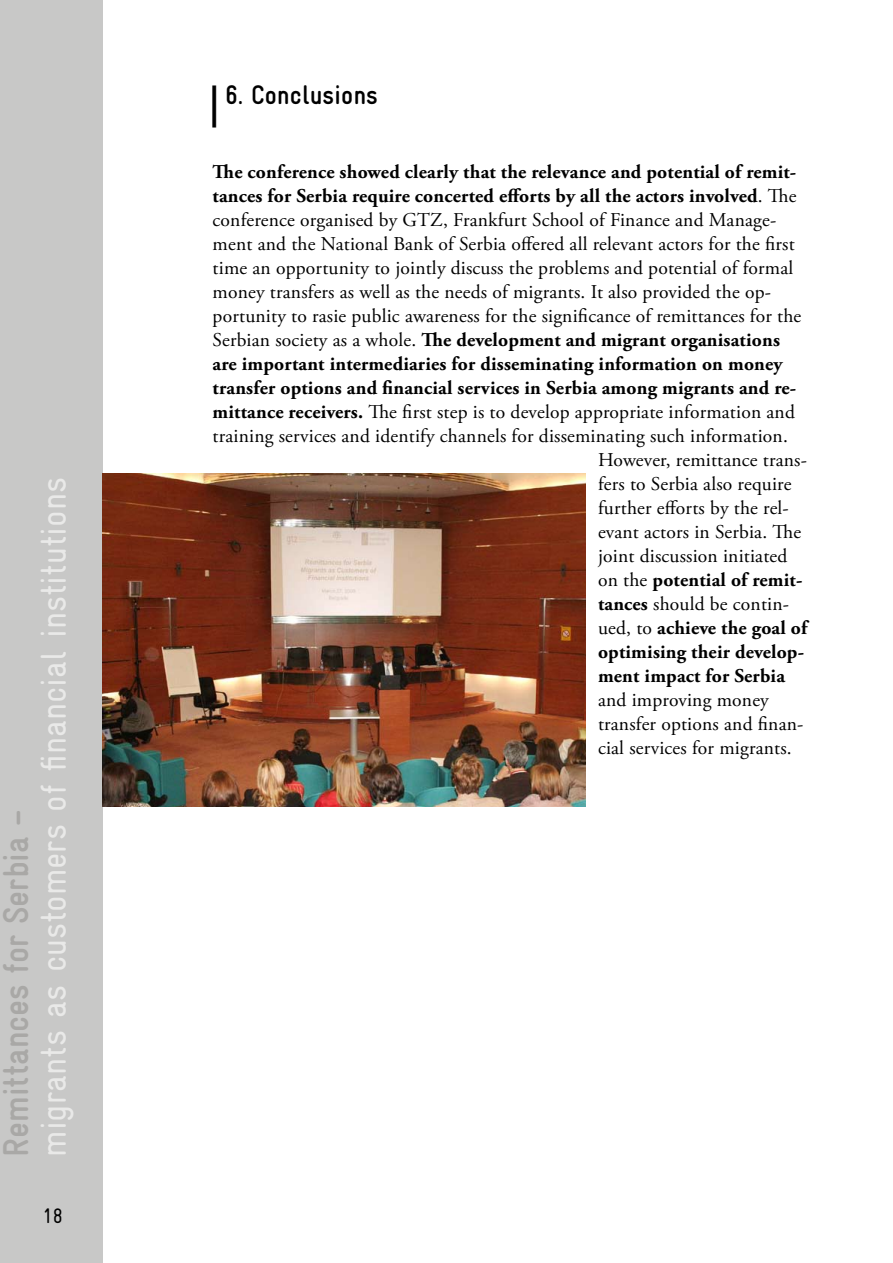
<style>
.page{position:relative;width:893px;height:1263px;background:#fff}
.page>*{position:absolute;margin:0;border:0;box-sizing:border-box;transform-origin:0 0}
.t1{font:condensed 36px "Gravur";color:#e9e9e8}
.t2{font:700 condensed 36px "Gravur";color:#a9a8a6}
.t3{font:700 condensed 27px "Gravur";letter-spacing:.01em;color:#000}
.t4{font:condensed 21px "Gravur";color:#000}
.t5{font:19.5px/24px "Adobe Garamond Pro";letter-spacing:.01em;color:#000}
.t6{font:700 19.5px "Adobe Garamond Pro";letter-spacing:.01em;color:#000}
.s1{font-family:"Adobe Garamond Pro";font-stretch:normal;font-size:42px}
.s2{font-weight:400}
.s3{font-weight:700}
</style>
<div class="page">
<div style="left:0;top:0;width:102px;height:1263px;background:#c8c8c7"></div>
<img style="left:102px;top:474px;width:483px;height:333px">
<h1 class="t2" style="left:-4px;top:1157px;width:349px;rotate:-90deg">Remittances for Serbia –</h1>
<h1 class="t1" style="left:33px;top:1157px;width:681px;rotate:-90deg">migrants as customers of financial institutions</h1>
<p class="t4" style="left:43px;top:1204px;width:22px">18</p>
<h2 class="t3" style="left:209px;top:80px;width:170px"><span class="s1">|</span> 6. Conclusions</h2>
<p class="t6" style="left:213px;top:160px;width:585px">The conference showed clearly that the relevance and potential of remit-</p>
<p class="t6" style="left:213px;top:184px;width:585px">tances for Serbia require concerted efforts by all the actors involved<span class="s2">. The</span></p>
<p class="t5" style="left:213px;top:208px;width:565px">conference organised by GTZ, Frankfurt School of Finance and Manage-</p>
<p class="t5" style="left:213px;top:232px;width:584px">ment and the National Bank of Serbia offered all relevant actors for the first</p>
<p class="t5" style="left:213px;top:256px;width:582px">time an opportunity to jointly discuss the problems and potential of formal</p>
<p class="t5" style="left:213px;top:280px;width:560px">money transfers as well as the needs of migrants. It also provided the op-</p>
<p class="t5" style="left:213px;top:304px;width:590px">portunity to rasie public awareness for the significance of remittances for the</p>
<p class="t6" style="left:213px;top:328px;width:569px"><span class="s2">Serbian society as a whole.</span> The development and migrant organisations</p>
<p class="t6" style="left:213px;top:352px;width:571px">are important intermediaries for disseminating information on money</p>
<p class="t6" style="left:213px;top:376px;width:585px">transfer options and financial services in Serbia among migrants and re-</p>
<p class="t5" style="left:213px;top:401px;width:584px"><span class="s3">mittance receivers.</span> The first step is to develop appropriate information and</p>
<p class="t5" style="left:213px;top:425px;width:577px">training services and identify channels for disseminating such information.</p>
<p class="t5" style="left:598px;top:449px;width:211px">However, remittance trans-</p>
<p class="t5" style="left:598px;top:473px;width:195px">fers to Serbia also require</p>
<p class="t5" style="left:598px;top:497px;width:192px">further efforts by the rel-</p>
<p class="t5" style="left:598px;top:521px;width:205px">evant actors in Serbia. The</p>
<p class="t5" style="left:598px;top:545px;width:191px">joint discussion initiated</p>
<p class="t6" style="left:598px;top:568px;width:206px"><span class="s2">on the</span> potential of remit-</p>
<p class="t5" style="left:598px;top:593px;width:193px"><span class="s3">tances</span> should be contin-</p>
<p class="t6" style="left:598px;top:617px;width:211px"><span class="s2">ued, to</span> achieve the goal of</p>
<p class="t6" style="left:598px;top:641px;width:208px">optimising their develop-</p>
<p class="t6" style="left:598px;top:665px;width:189px">ment impact for Serbia</p>
<p class="t5" style="left:598px;top:689px;width:207px">and improving money transfer options and finan&shy;cial services for migrants.</p>
</div>
